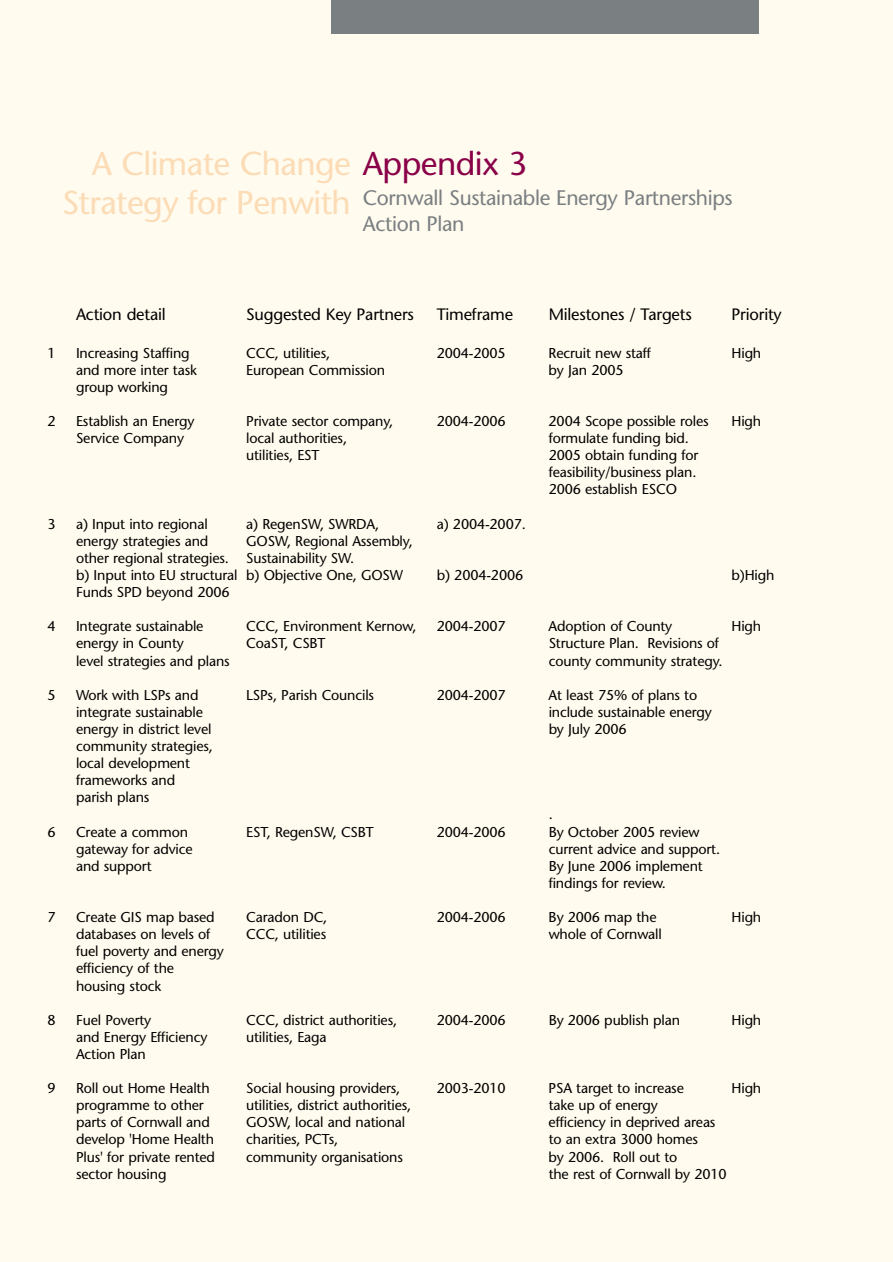
<style>
.page{position:relative;width:893px;height:1262px;background:#fff}
.page>*{position:absolute;margin:0;border:0;box-sizing:border-box;transform-origin:0 0}
.t1{font:33px "Stone Sans";letter-spacing:-.015em;color:#fcdcb6}
.t2{font:21px/25.2px "Stone Sans";letter-spacing:-.015em;color:#7a7f82}
.t3{font:16.5px "Stone Sans";letter-spacing:-.01em;color:#000}
.t4{font:14.25px/17.1px "Stone Sans";letter-spacing:-.01em;color:#000}
.s1{color:#890048}
</style>
<div class="page">
<div style="left:0;top:0;width:892px;height:1261px;background:#fffbee"></div>
<div style="left:332px;top:0;width:426px;height:34px;background:#7a7f82"></div>
<h1 class="t1" style="left:92px;top:151px;width:437px">A Climate Change <span class="s1">Appendix 3</span></h1>
<h2 class="t2" style="left:363px;top:188px;width:371px">Cornwall Sustainable Energy Partnerships<br>Action Plan</h2>
<h1 class="t1" style="left:62px;top:191px;width:290px">Strategy for Penwith</h1>
<p class="t3" style="left:76px;top:308px;width:91px">Action detail</p>
<p class="t3" style="left:246px;top:308px;width:169px">Suggested Key Partners</p>
<p class="t3" style="left:437px;top:308px;width:78px">Timeframe</p>
<p class="t3" style="left:548px;top:308px;width:145px">Milestones / Targets</p>
<p class="t3" style="left:731px;top:308px;width:52px">Priority</p>
<p class="t4" style="left:48px;top:345px;width:10px">1</p>
<p class="t4" style="left:76px;top:345px;width:115px">Increasing Staffing</p>
<p class="t4" style="left:246px;top:345px;width:85px">CCC, utilities,</p>
<p class="t4" style="left:437px;top:345px;width:70px">2004-2005</p>
<p class="t4" style="left:548px;top:345px;width:104px">Recruit new staff</p>
<p class="t4" style="left:731px;top:345px;width:31px">High</p>
<p class="t4" style="left:76px;top:363px;width:122px">and more inter task</p>
<p class="t4" style="left:246px;top:363px;width:140px">European Commission</p>
<p class="t4" style="left:548px;top:363px;width:76px">by Jan 2005</p>
<p class="t4" style="left:76px;top:380px;width:93px">group working</p>
<p class="t4" style="left:48px;top:414px;width:10px">2</p>
<p class="t4" style="left:76px;top:414px;width:120px">Establish an Energy</p>
<p class="t4" style="left:246px;top:414px;width:149px">Private sector company,</p>
<p class="t4" style="left:437px;top:414px;width:70px">2004-2006</p>
<p class="t4" style="left:548px;top:414px;width:161px">2004 Scope possible roles</p>
<p class="t4" style="left:731px;top:414px;width:31px">High</p>
<p class="t4" style="left:76px;top:431px;width:110px">Service Company</p>
<p class="t4" style="left:246px;top:431px;width:102px">local authorities,</p>
<p class="t4" style="left:548px;top:431px;width:142px">formulate funding bid.</p>
<p class="t4" style="left:246px;top:448px;width:75px">utilities, EST</p>
<p class="t4" style="left:548px;top:448px;width:151px">2005 obtain funding for feasibility/business plan.<br>2006 establish ESCO</p>
<p class="t4" style="left:48px;top:516px;width:10px">3</p>
<p class="t4" style="left:76px;top:516px;width:133px">a) Input into regional</p>
<p class="t4" style="left:246px;top:516px;width:135px">a) RegenSW, SWRDA,</p>
<p class="t4" style="left:437px;top:516px;width:90px">a) 2004-2007.</p>
<p class="t4" style="left:76px;top:534px;width:134px">energy strategies and</p>
<p class="t4" style="left:76px;top:534px;width:338px;text-indent:170px">GOSW, Regional Assembly, other regional strategies. Sustainability SW.<br>b) Input into EU structural b) Objective One, GOSW</p>
<p class="t4" style="left:437px;top:568px;width:88px">b) 2004-2006</p>
<p class="t4" style="left:731px;top:568px;width:44px">b)High</p>
<p class="t4" style="left:76px;top:585px;width:155px">Funds SPD beyond 2006</p>
<p class="t4" style="left:48px;top:619px;width:10px">4</p>
<p class="t4" style="left:76px;top:619px;width:129px">Integrate sustainable</p>
<p class="t4" style="left:246px;top:619px;width:172px">CCC, Environment Kernow,</p>
<p class="t4" style="left:437px;top:619px;width:70px">2004-2007</p>
<p class="t4" style="left:548px;top:619px;width:125px">Adoption of County</p>
<p class="t4" style="left:731px;top:619px;width:31px">High</p>
<p class="t4" style="left:76px;top:636px;width:109px">energy in County</p>
<p class="t4" style="left:246px;top:636px;width:81px">CoaST, CSBT</p>
<p class="t4" style="left:548px;top:636px;width:172px">Structure Plan. Revisions of</p>
<p class="t4" style="left:76px;top:653px;width:155px">level strategies and plans</p>
<p class="t4" style="left:548px;top:653px;width:175px">county community strategy.</p>
<p class="t4" style="left:48px;top:687px;width:10px">5</p>
<p class="t4" style="left:76px;top:687px;width:124px">Work with LSPs and</p>
<p class="t4" style="left:246px;top:687px;width:129px">LSPs, Parish Councils</p>
<p class="t4" style="left:437px;top:687px;width:70px">2004-2007</p>
<p class="t4" style="left:548px;top:687px;width:150px">At least 75% of plans to</p>
<p class="t4" style="left:76px;top:705px;width:128px">integrate sustainable</p>
<p class="t4" style="left:548px;top:705px;width:165px">include sustainable energy</p>
<p class="t4" style="left:76px;top:722px;width:137px">energy in district level</p>
<p class="t4" style="left:548px;top:722px;width:79px">by July 2006</p>
<p class="t4" style="left:76px;top:739px;width:138px">community strategies, local development frameworks and parish plans</p>
<p class="t4" style="left:548px;top:807px;width:6px">.</p>
<p class="t4" style="left:48px;top:824px;width:10px">6</p>
<p class="t4" style="left:76px;top:824px;width:114px">Create a common</p>
<p class="t4" style="left:246px;top:824px;width:129px">EST, RegenSW, CSBT</p>
<p class="t4" style="left:437px;top:824px;width:70px">2004-2006</p>
<p class="t4" style="left:548px;top:824px;width:152px">By October 2005 review</p>
<p class="t4" style="left:76px;top:841px;width:118px">gateway for advice</p>
<p class="t4" style="left:548px;top:841px;width:173px">current advice and support.</p>
<p class="t4" style="left:76px;top:858px;width:77px">and support</p>
<p class="t4" style="left:548px;top:858px;width:156px">By June 2006 implement findings for review.</p>
<p class="t4" style="left:48px;top:910px;width:10px">7</p>
<p class="t4" style="left:76px;top:910px;width:140px">Create GIS map based</p>
<p class="t4" style="left:246px;top:910px;width:83px">Caradon DC,</p>
<p class="t4" style="left:437px;top:910px;width:70px">2004-2006</p>
<p class="t4" style="left:548px;top:910px;width:109px">By 2006 map the</p>
<p class="t4" style="left:731px;top:910px;width:31px">High</p>
<p class="t4" style="left:76px;top:927px;width:136px">databases on levels of</p>
<p class="t4" style="left:246px;top:927px;width:81px">CCC, utilities</p>
<p class="t4" style="left:548px;top:927px;width:115px">whole of Cornwall</p>
<p class="t4" style="left:76px;top:944px;width:149px">fuel poverty and energy efficiency of the housing stock</p>
<p class="t4" style="left:48px;top:1012px;width:10px">8</p>
<p class="t4" style="left:76px;top:1012px;width:77px">Fuel Poverty</p>
<p class="t4" style="left:246px;top:1012px;width:152px">CCC, district authorities,</p>
<p class="t4" style="left:437px;top:1012px;width:70px">2004-2006</p>
<p class="t4" style="left:548px;top:1012px;width:133px">By 2006 publish plan</p>
<p class="t4" style="left:731px;top:1012px;width:31px">High</p>
<p class="t4" style="left:76px;top:1029px;width:133px">and Energy Efficiency</p>
<p class="t4" style="left:246px;top:1029px;width:82px">utilities, Eaga</p>
<p class="t4" style="left:76px;top:1047px;width:71px">Action Plan</p>
<p class="t4" style="left:48px;top:1081px;width:10px">9</p>
<p class="t4" style="left:76px;top:1081px;width:135px">Roll out Home Health</p>
<p class="t4" style="left:246px;top:1081px;width:156px">Social housing providers,</p>
<p class="t4" style="left:437px;top:1081px;width:70px">2003-2010</p>
<p class="t4" style="left:548px;top:1081px;width:137px">PSA target to increase</p>
<p class="t4" style="left:731px;top:1081px;width:31px">High</p>
<p class="t4" style="left:76px;top:1098px;width:129px">programme to other</p>
<p class="t4" style="left:246px;top:1098px;width:166px">utilities, district authorities,</p>
<p class="t4" style="left:548px;top:1098px;width:111px">take up of energy</p>
<p class="t4" style="left:76px;top:1115px;width:135px">parts of Cornwall and</p>
<p class="t4" style="left:246px;top:1115px;width:160px">GOSW, local and national</p>
<p class="t4" style="left:548px;top:1115px;width:168px">efficiency in deprived areas</p>
<p class="t4" style="left:76px;top:1132px;width:139px">develop 'Home Health</p>
<p class="t4" style="left:246px;top:1132px;width:93px">charities, PCTs,</p>
<p class="t4" style="left:548px;top:1132px;width:151px">to an extra 3000 homes</p>
<p class="t4" style="left:76px;top:1149px;width:140px">Plus' for private rented</p>
<p class="t4" style="left:246px;top:1149px;width:158px">community organisations</p>
<p class="t4" style="left:548px;top:1149px;width:130px">by 2006. Roll out to</p>
<p class="t4" style="left:76px;top:1166px;width:92px">sector housing</p>
<p class="t4" style="left:548px;top:1166px;width:180px">the rest of Cornwall by 2010</p>
</div>
